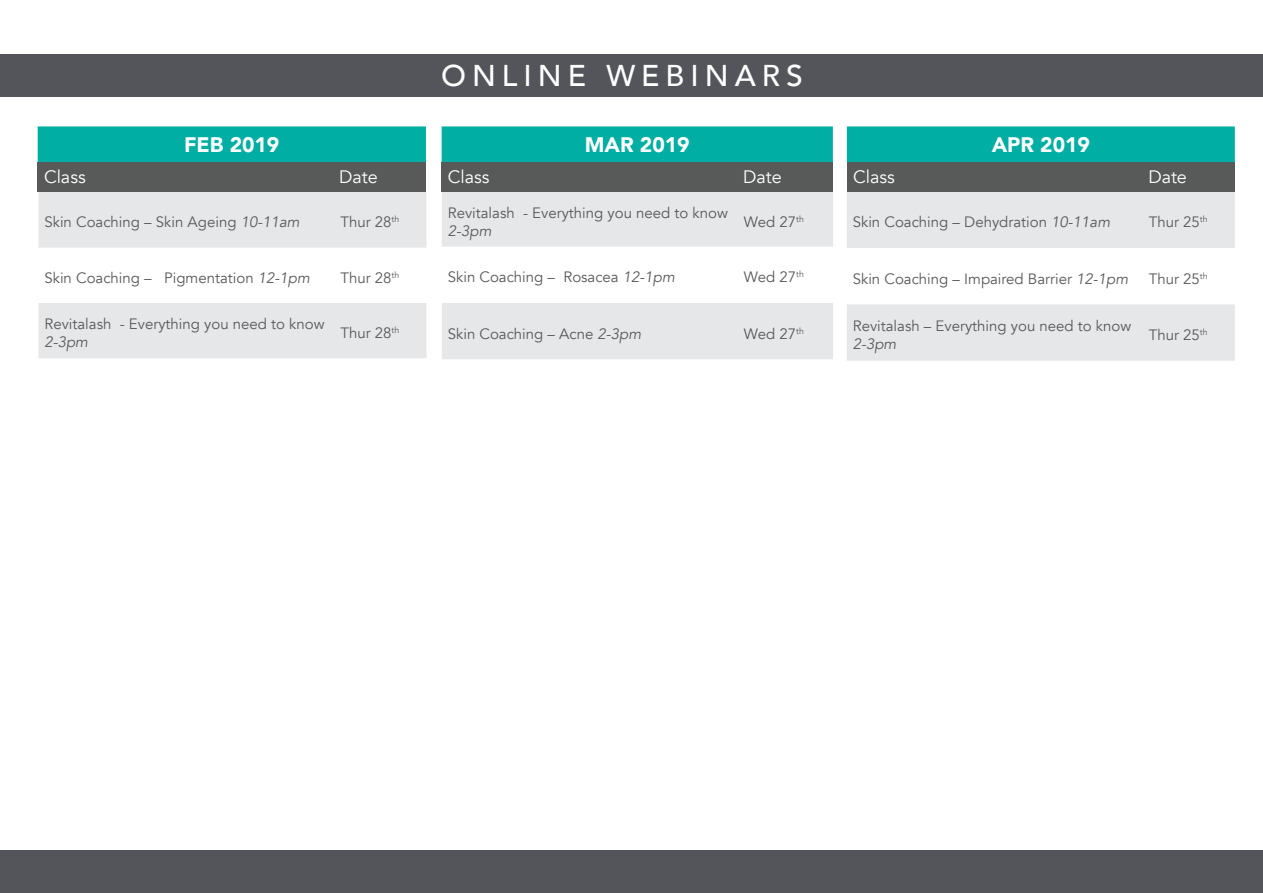
<style>
.page{position:relative;width:1263px;height:893px;background:#fff}
.page>*{position:absolute;margin:0;border:0;box-sizing:border-box;transform-origin:0 0}
.t1{font:500 30px "Avenir";letter-spacing:.2em;color:#fff}
.t2{font:900 21px "Avenir";color:#fff}
.t3{font:18px "Avenir";color:#fff}
.t4{font:15px/18px "Avenir";color:#585a5a}
.t5{font:italic 15px "Avenir";color:#585a5a}
.s1{font-style:italic}
</style>
<div class="page">
<div style="left:0;top:54px;width:1263px;height:43px;background:#54555a"></div>
<div style="left:442px;top:127px;width:390px;height:34px;background:#00aea3"></div>
<div style="left:442px;top:126px;width:391px;height:36px;border:2px solid #00aea3"></div>
<div style="left:848px;top:127px;width:386px;height:34px;background:#00aea3"></div>
<div style="left:847px;top:126px;width:388px;height:36px;border:2px solid #00aea3"></div>
<div style="left:38px;top:127px;width:387px;height:34px;background:#00aea3"></div>
<div style="left:38px;top:126px;width:388px;height:36px;border:2px solid #00aea3"></div>
<div style="left:38px;top:162px;width:388px;height:30px;background:#585a5a"></div>
<div style="left:442px;top:162px;width:391px;height:30px;background:#585a5a"></div>
<svg style="left:847px;top:192px;width:388px;height:169px;fill:#e6e7e9"></svg>
<div style="left:847px;top:162px;width:388px;height:30px;background:#585a5a"></div>
<svg style="left:38px;top:192px;width:388px;height:166px;fill:#e6e7e9"></svg>
<svg style="left:442px;top:192px;width:391px;height:167px;fill:#e6e7e9"></svg>
<div style="left:0;top:850px;width:1263px;height:43px;background:#54555a"></div>
<h1 class="t1" style="left:441px;top:49px;width:363px">ONLINE WEBINARS</h1>
<p class="t2" style="left:184px;top:126px;width:97px">FEB 2019</p>
<p class="t2" style="left:585px;top:126px;width:106px">MAR 2019</p>
<p class="t2" style="left:992px;top:126px;width:100px">APR 2019</p>
<p class="t3" style="left:44px;top:166px;width:43px">Class</p>
<p class="t3" style="left:339px;top:166px;width:40px">Date</p>
<p class="t3" style="left:448px;top:166px;width:43px">Class</p>
<p class="t3" style="left:743px;top:166px;width:40px">Date</p>
<p class="t3" style="left:853px;top:166px;width:43px">Class</p>
<p class="t3" style="left:1148px;top:166px;width:40px">Date</p>
<p class="t4" style="left:44px;top:213px;width:257px">Skin Coaching – Skin Ageing <span class="s1">10-11am</span></p>
<p class="t4" style="left:340px;top:213px;width:60px">Thur 28<sup>th</sup></p>
<p class="t4" style="left:44px;top:269px;width:267px">Skin Coaching – Pigmentation <span class="s1">12-1pm</span></p>
<p class="t4" style="left:340px;top:269px;width:60px">Thur 28<sup>th</sup></p>
<p class="t4" style="left:44px;top:315px;width:282px">Revitalash - Everything you need to know<br><span class="s1">2-3pm</span></p>
<p class="t4" style="left:340px;top:324px;width:60px">Thur 28<sup>th</sup></p>
<p class="t4" style="left:448px;top:204px;width:282px">Revitalash - Everything you need to know<br><span class="s1">2-3pm</span></p>
<p class="t4" style="left:744px;top:213px;width:62px">Wed 27<sup>th</sup></p>
<p class="t4" style="left:448px;top:268px;width:229px">Skin Coaching – Rosacea <span class="s1">12-1pm</span></p>
<p class="t4" style="left:744px;top:268px;width:62px">Wed 27<sup>th</sup></p>
<p class="t4" style="left:448px;top:325px;width:195px">Skin Coaching – Acne <span class="s1">2-3pm</span></p>
<p class="t4" style="left:744px;top:325px;width:62px">Wed 27<sup>th</sup></p>
<p class="t4" style="left:853px;top:213px;width:259px">Skin Coaching – Dehydration <span class="s1">10-11am</span></p>
<p class="t4" style="left:1149px;top:213px;width:60px">Thur 25<sup>th</sup></p>
<p class="t4" style="left:853px;top:270px;width:277px">Skin Coaching – Impaired Barrier <span class="s1">12-1pm</span></p>
<p class="t4" style="left:1149px;top:270px;width:60px">Thur 25<sup>th</sup></p>
<p class="t4" style="left:853px;top:317px;width:280px">Revitalash – Everything you need to know</p>
<p class="t5" style="left:853px;top:335px;width:45px">2-3pm</p>
<p class="t4" style="left:1149px;top:326px;width:60px">Thur 25<sup>th</sup></p>
</div>
